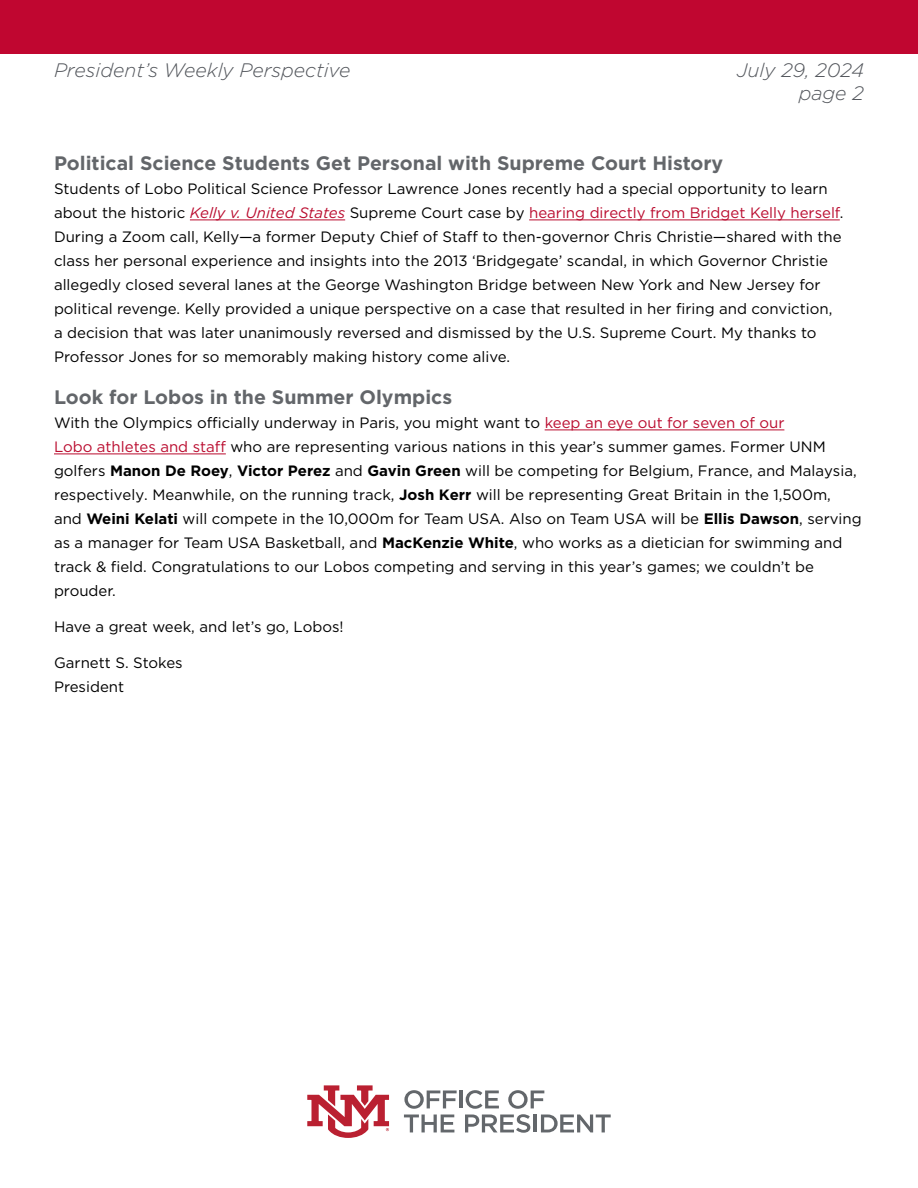
<style>
.page{position:relative;width:918px;height:1188px;background:#fff}
.page>*{position:absolute;margin:0;border:0;box-sizing:border-box;transform-origin:0 0}
.t1{font:700 19.5px "Gotham";color:#63666a}
.t2{font:italic 300 19.5px/23.4px "Gotham";color:#52555b;text-align:right}
.t3{font:15px/24px "Gotham";color:#000}
.s1{font-style:italic;color:#ba0c2f}
.s2{color:#ba0c2f}
.s3{font-weight:700}
</style>
<div class="page">
<hr style="left:190px;top:220px;width:155px;height:1px;background:#ba0c2f">
<hr style="left:529px;top:220px;width:311px;height:1px;background:#ba0c2f">
<hr style="left:545px;top:430px;width:240px;height:1px;background:#ba0c2f">
<hr style="left:54px;top:454px;width:172px;height:1px;background:#ba0c2f">
<div style="left:0;top:0;width:918px;height:53px;background:#c00630"></div>
<svg style="left:404px;top:1090px;width:53px;height:19px"></svg>
<hr style="left:459px;top:1090px;width:4px;height:18px;background:#63676b">
<svg style="left:404px;top:1115px;width:50px;height:17px"></svg>
<svg style="left:465px;top:1090px;width:146px;height:43px"></svg>
<svg style="left:307px;top:1085px;width:82px;height:53px"></svg>
<h1 class="t2" style="left:54px;top:58px;width:298px">President’s Weekly Perspective</h1>
<h1 class="t2" style="left:737px;top:58px;width:129px">July 29, 2024 page 2</h1>
<p class="t1" style="left:54px;top:151px;width:671px">Political Science Students Get Personal with Supreme Court History</p>
<p class="t3" style="left:54px;top:177px;width:791px">Students of Lobo Political Science Professor Lawrence Jones recently had a special opportunity to learn about the historic <span class="s1">Kelly v. United States</span> Supreme Court case by <span class="s2">hearing directly from Bridget Kelly herself</span>.<br>During a Zoom call, Kelly—a former Deputy Chief of Staff to then-governor Chris Christie—shared with the class her personal experience and insights into the 2013 ‘Bridgegate’ scandal, in which Governor Christie allegedly closed several lanes at the George Washington Bridge between New York and New Jersey for political revenge. Kelly provided a unique perspective on a case that resulted in her firing and conviction, a decision that was later unanimously reversed and dismissed by the U.S. Supreme Court. My thanks to Professor Jones for so memorably making history come alive.</p>
<p class="t1" style="left:54px;top:385px;width:400px">Look for Lobos in the Summer Olympics</p>
<p class="t3" style="left:54px;top:411px;width:809px">With the Olympics officially underway in Paris, you might want to <span class="s2">keep an eye out for seven of our<br>Lobo athletes and staff</span> who are representing various nations in this year’s summer games. Former UNM golfers <span class="s3">Manon De Roey</span>, <span class="s3">Victor Perez</span> and <span class="s3">Gavin Green</span> will be competing for Belgium, France, and Malaysia, respectively. Meanwhile, on the running track, <span class="s3">Josh Kerr</span> will be representing Great Britain in the 1,500m, and <span class="s3">Weini Kelati</span> will compete in the 10,000m for Team USA. Also on Team USA will be <span class="s3">Ellis Dawson</span>, serving as a manager for Team USA Basketball, and <span class="s3">MacKenzie White</span>, who works as a dietician for swimming and track &amp; field. Congratulations to our Lobos competing and serving in this year’s games; we couldn’t be prouder.</p>
<p class="t3" style="left:54px;top:615px;width:291px">Have a great week, and let’s go, Lobos!</p>
<p class="t3" style="left:54px;top:651px;width:130px">Garnett S. Stokes<br>President</p>
</div>
